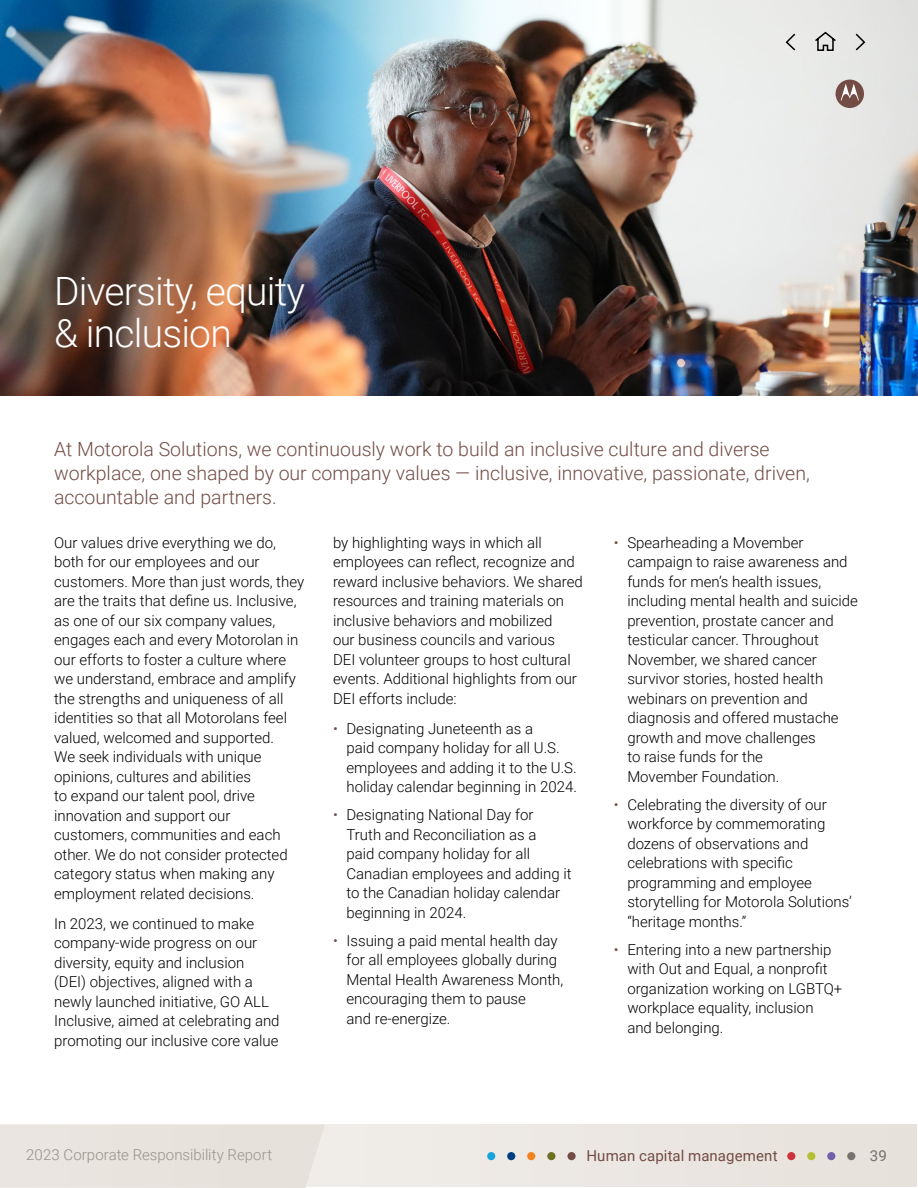
<style>
.page{position:relative;width:918px;height:1188px;background:#fff}
.page>*{position:absolute;margin:0;border:0;box-sizing:border-box;transform-origin:0 0}
.t1{font:300 39px/42px "Roboto";letter-spacing:-.02em;color:#fff}
.t2{font:300 19.5px/24px "Roboto";color:#734c45}
.t3{font:300 15px/19.5px "Roboto";color:#000}
.t4{font:300 15px "Roboto";letter-spacing:.005em;color:#9b9590}
.t5{font:15px "Roboto";letter-spacing:.005em;color:#734c45}
.t6{font:15px "Roboto";color:#78736e}
.s1{color:#734c45}
</style>
<div class="page">
<img style="left:0;top:0;width:918px;height:396px">
<svg style="left:836px;top:80px;width:28px;height:28px"></svg>
<svg style="left:785px;top:32px;width:12px;height:20px"></svg>
<svg style="left:854px;top:32px;width:12px;height:20px"></svg>
<svg style="left:813px;top:31px;width:24px;height:21px"></svg>
<div style="left:1px;top:1125px;width:916px;height:62px;background:#e7e1db"></div>
<div style="left:547px;top:1152px;width:8px;height:8px;background:#6b711e;border-radius:50%"></div>
<div style="left:567px;top:1152px;width:9px;height:8px;background:#734c45;border-radius:50%"></div>
<div style="left:787px;top:1152px;width:8px;height:8px;background:#cb333b;border-radius:50%"></div>
<div style="left:807px;top:1152px;width:8px;height:8px;background:#b5bf35;border-radius:50%"></div>
<div style="left:827px;top:1152px;width:8px;height:8px;background:#7161aa;border-radius:50%"></div>
<div style="left:847px;top:1152px;width:8px;height:8px;background:#78736e;border-radius:50%"></div>
<div style="left:487px;top:1152px;width:8px;height:8px;background:#19a3dd;border-radius:50%"></div>
<div style="left:507px;top:1152px;width:8px;height:8px;background:#004080;border-radius:50%"></div>
<div style="left:527px;top:1152px;width:8px;height:8px;background:#f58220;border-radius:50%"></div>
<h1 class="t1" style="left:54px;top:269px;width:253px">Diversity, equity &amp; inclusion</h1>
<h2 class="t2" style="left:54px;top:436px;width:757px">At Motorola Solutions, we continuously work to build an inclusive culture and diverse workplace, one shaped by our company values — inclusive, innovative, passionate, driven, accountable and partners.</h2>
<p class="t3" style="left:54px;top:532px;width:252px">Our values drive everything we do, both for our employees and our customers. More than just words, they are the traits that define us. Inclusive, as one of our six company values, engages each and every Motorolan in our efforts to foster a culture where we understand, embrace and amplify the strengths and uniqueness of all identities so that all Motorolans feel valued, welcomed and supported.<br>We seek individuals with unique opinions, cultures and abilities<br>to expand our talent pool, drive innovation and support our customers, communities and each other. We do not consider protected category status when making any employment related decisions.</p>
<p class="t3" style="left:54px;top:913px;width:227px">In 2023, we continued to make company-wide progress on our diversity, equity and inclusion (DEI) objectives, aligned with a newly launched initiative, GO ALL<br>Inclusive, aimed at celebrating and promoting our inclusive core value</p>
<p class="t3" style="left:333px;top:532px;width:251px">by highlighting ways in which all employees can reflect, recognize and reward inclusive behaviors. We shared resources and training materials on inclusive behaviors and mobilized<br>our business councils and various<br>DEI volunteer groups to host cultural events. Additional highlights from our DEI efforts include:</p>
<p class="t3" style="left:347px;top:718px;width:232px;text-indent:-14px"><span class="s1">•</span> Designating Juneteenth as a<br>paid company holiday for all U.S. employees and adding it to the U.S. holiday calendar beginning in 2024.</p>
<p class="t3" style="left:347px;top:805px;width:227px;text-indent:-14px"><span class="s1">•</span> Designating National Day for<br>Truth and Reconciliation as a<br>paid company holiday for all<br>Canadian employees and adding it to the Canadian holiday calendar beginning in 2024.</p>
<p class="t3" style="left:347px;top:930px;width:218px;text-indent:-14px"><span class="s1">•</span> Issuing a paid mental health day for all employees globally during<br>Mental Health Awareness Month, encouraging them to pause<br>and re-energize.</p>
<p class="t3" style="left:627px;top:532px;width:232px;text-indent:-14px"><span class="s1">•</span> Spearheading a Movember campaign to raise awareness and funds for men’s health issues, including mental health and suicide prevention, prostate cancer and testicular cancer. Throughout<br>November, we shared cancer survivor stories, hosted health webinars on prevention and diagnosis and offered mustache growth and move challenges<br>to raise funds for the<br>Movember Foundation.</p>
<p class="t3" style="left:627px;top:794px;width:226px;text-indent:-14px"><span class="s1">•</span> Celebrating the diversity of our workforce by commemorating dozens of observations and celebrations with specific programming and employee storytelling for Motorola Solutions’ “heritage months.”</p>
<p class="t3" style="left:627px;top:939px;width:217px;text-indent:-14px"><span class="s1">•</span> Entering into a new partnership with Out and Equal, a nonprofit organization working on LGBTQ+ workplace equality, inclusion<br>and belonging.</p>
<p class="t4" style="left:26px;top:1145px;width:247px">2023 Corporate Responsibility Report</p>
<p class="t5" style="left:586px;top:1145px;width:193px">Human capital management</p>
<p class="t6" style="left:870px;top:1145px;width:19px">39</p>
</div>
